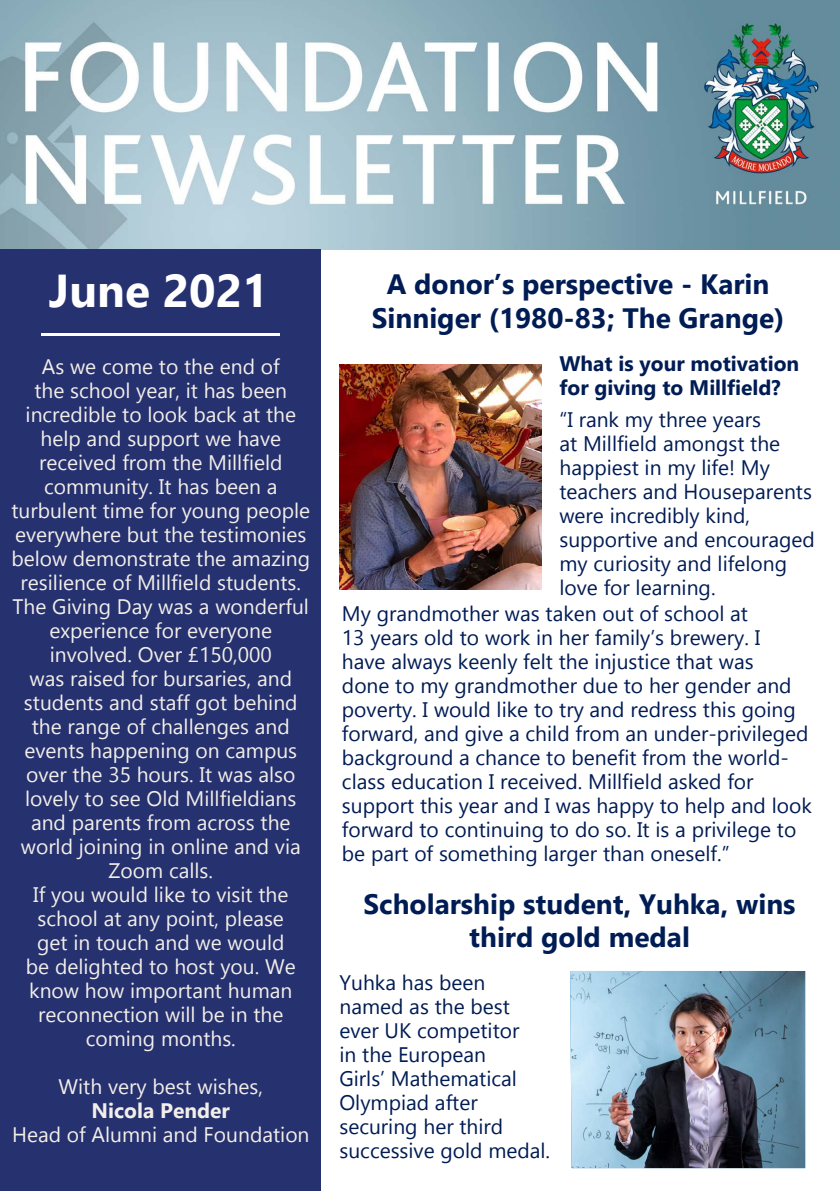
<style>
.page{position:relative;width:840px;height:1191px;background:#fff}
.page>*{position:absolute;margin:0;border:0;box-sizing:border-box;transform-origin:0 0}
.t1{font:700 46px "Gadugi";color:#fff}
.t2{font:700 28px/33.6px "Gadugi";color:#001c54;text-align:center}
.t3{font:21px/24px "Gadugi";color:#001c54}
.t4{font:21px/24px "Gadugi";color:#f2eee8;text-align:center}
.t5{font:700 21px/24px "Gadugi";color:#001c54}
.t6{font:700 21px "Gadugi";color:#f2eee8}
</style>
<div class="page">
<img style="left:0;top:0;width:839px;height:249px">
<div style="left:0;top:249px;width:320px;height:942px;background:#263170"></div>
<hr style="left:41px;top:333px;width:238px;height:3px;background:#fff">
<img style="left:339px;top:364px;width:202px;height:225px">
<img style="left:570px;top:971px;width:234px;height:197px">
<h1 class="t1" style="left:49px;top:263px;width:221px">June 2021</h1>
<p class="t4" style="left:11px;top:354px;width:300px">As we come to the end of<br>the school year, it has been incredible to look back at the help and support we have received from the Millfield community. It has been a turbulent time for young people everywhere but the testimonies below demonstrate the amazing resilience of Millfield students.<br>The Giving Day was a wonderful experience for everyone involved. Over £150,000<br>was raised for bursaries, and students and staff got behind the range of challenges and events happening on campus over the 35 hours. It was also lovely to see Old Millfieldians and parents from across the world joining in online and via<br>Zoom calls.<br>If you would like to visit the school at any point, please<br>get in touch and we would<br>be delighted to host you. We know how important human reconnection will be in the coming months.</p>
<p class="t4" style="left:58px;top:1074px;width:206px">With very best wishes,</p>
<p class="t6" style="left:92px;top:1098px;width:140px">Nicola Pender</p>
<p class="t4" style="left:12px;top:1122px;width:299px">Head of Alumni and Foundation</p>
<h2 class="t2" style="left:371px;top:267px;width:414px">A donor’s perspective - Karin<br>Sinniger (1980-83; The Grange)</h2>
<p class="t5" style="left:559px;top:352px;width:241px">What is your motivation for giving to Millfield?</p>
<p class="t3" style="left:559px;top:407px;width:257px">“I rank my three years<br>at Millfield amongst the happiest in my life! My teachers and Houseparents were incredibly kind, supportive and encouraged my curiosity and lifelong love for learning.</p>
<p class="t3" style="left:342px;top:601px;width:471px">My grandmother was taken out of school at<br>13 years old to work in her family’s brewery. I<br>have always keenly felt the injustice that was<br>done to my grandmother due to her gender and poverty. I would like to try and redress this going forward, and give a child from an under-privileged background a chance to benefit from the world&shy;class education I received. Millfield asked for support this year and I was happy to help and look forward to continuing to do so. It is a privilege to be part of something larger than oneself.”</p>
<h2 class="t2" style="left:363px;top:886px;width:433px">Scholarship student, Yuhka, wins third gold medal</h2>
<p class="t3" style="left:339px;top:970px;width:212px">Yuhka has been named as the best ever UK competitor<br>in the European<br>Girls’ Mathematical<br>Olympiad after securing her third successive gold medal.</p>
</div>
